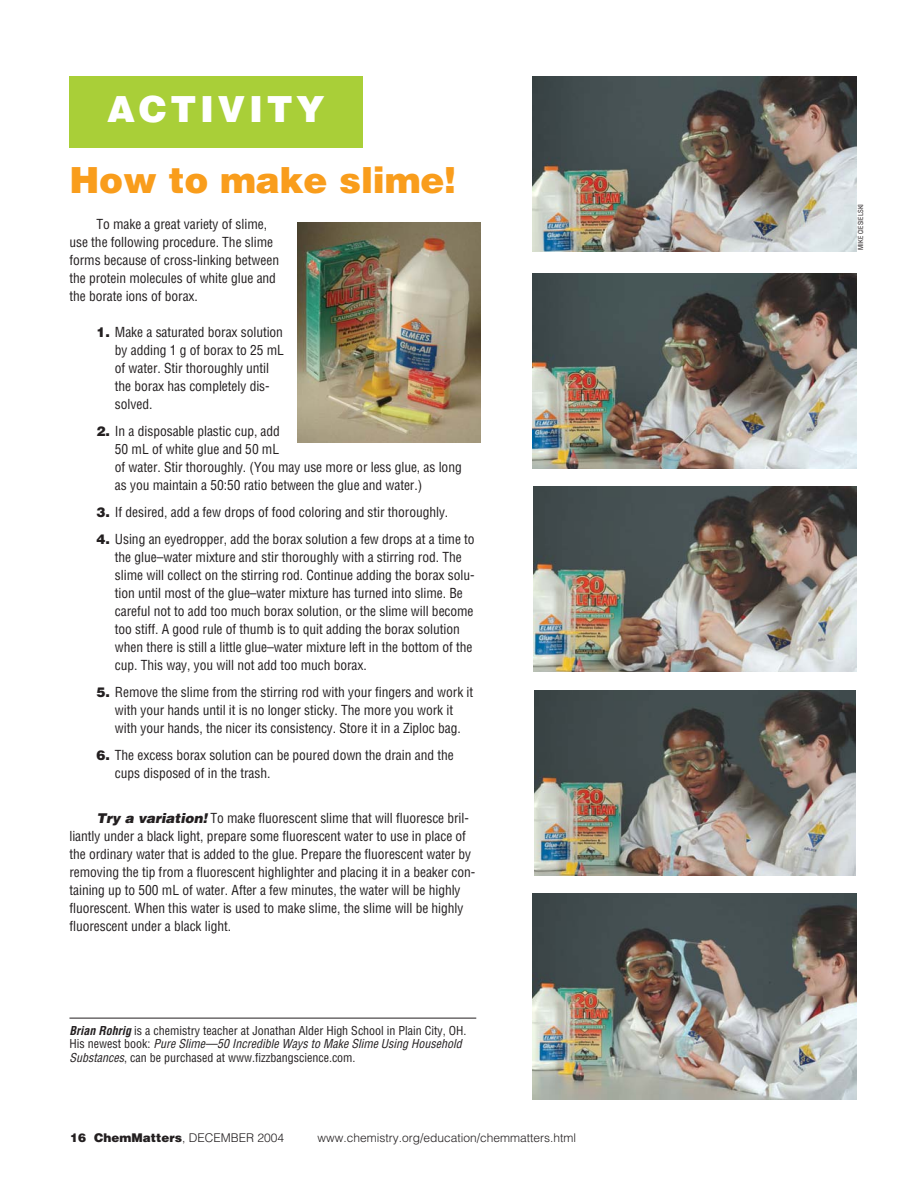
<style>
.page{position:relative;width:918px;height:1188px;background:#fff}
.page>*{position:absolute;margin:0;border:0;box-sizing:border-box;transform-origin:0 0}
.t1{font:900 36px "Helvetica";letter-spacing:-.005em;color:#f99d1c}
.t2{font:900 36px "Helvetica";letter-spacing:.1em;color:#fff}
.t3{font:condensed 13.5px/18px "Helvetica";letter-spacing:-.005em;color:#231f20}
.t4{font:condensed 12px/13.5px "Helvetica";color:#231f20}
.t5{font:300 12px "Helvetica";color:#231f20}
.t6{font:900 12px "Helvetica";color:#231f20}
.t7{font:condensed 6.75px "Helvetica";color:#231f20}
.s1{font-weight:900;font-stretch:normal}
.s2{font-weight:900;font-style:italic;font-stretch:normal}
.s3{font-weight:700;font-style:italic}
.s4{font-style:italic}
.s5{font-weight:300}
</style>
<div class="page">
<img style="left:69px;top:76px;width:788px;height:1024px">
<h1 class="t2" style="left:107px;top:96px;width:219px">ACTIVITY</h1>
<h1 class="t1" style="left:69px;top:168px;width:388px">How to make slime!</h1>
<p class="t3" style="left:69px;top:217px;width:211px;text-indent:27px">To make a great variety of slime, use the following procedure. The slime forms because of cross-linking between the protein molecules of white glue and the borate ions of borax.</p>
<p class="t3" style="left:115px;top:325px;width:170px;text-indent:-18px"><span class="s1">1.</span> Make a saturated borax solution by adding 1 g of borax to 25 mL of water. Stir thoroughly until the borax has completely dis&shy;solved.</p>
<p class="t3" style="left:115px;top:424px;width:348px;text-indent:-18px"><span class="s1">2.</span> In a disposable plastic cup, add<br>50 mL of white glue and 50 mL<br>of water. Stir thoroughly. (You may use more or less glue, as long as you maintain a 50:50 ratio between the glue and water.)</p>
<p class="t3" style="left:96px;top:505px;width:353px"><span class="s1">3.</span> If desired, add a few drops of food coloring and stir thoroughly.</p>
<p class="t3" style="left:115px;top:532px;width:361px;text-indent:-18px"><span class="s1">4.</span> Using an eyedropper, add the borax solution a few drops at a time to the glue–water mixture and stir thoroughly with a stirring rod. The slime will collect on the stirring rod. Continue adding the borax solu&shy;tion until most of the glue–water mixture has turned into slime. Be careful not to add too much borax solution, or the slime will become too stiff. A good rule of thumb is to quit adding the borax solution when there is still a little glue–water mixture left in the bottom of the cup. This way, you will not add too much borax.</p>
<p class="t3" style="left:96px;top:685px;width:378px;text-align:center"><span class="s1">5.</span> Remove the slime from the stirring rod with your fingers and work it with your hands until it is no longer sticky. The more you work it<br>with your hands, the nicer its consistency. Store it in a Ziploc bag.</p>
<p class="t3" style="left:115px;top:748px;width:340px;text-indent:-18px"><span class="s1">6.</span> The excess borax solution can be poured down the drain and the cups disposed of in the trash.</p>
<p class="t3" style="left:69px;top:811px;width:407px;text-indent:27px"><span class="s2">Try a variation!</span> To make fluorescent slime that will fluoresce bril&shy;liantly under a black light, prepare some fluorescent water to use in place of the ordinary water that is added to the glue. Prepare the fluorescent water by removing the tip from a fluorescent highlighter and placing it in a beaker con&shy;taining up to 500 mL of water. After a few minutes, the water will be highly fluorescent. When this water is used to make slime, the slime will be highly fluorescent under a black light.</p>
<p class="t4" style="left:69px;top:1025px;width:399px"><span class="s3">Brian Rohrig</span> is a chemistry teacher at Jonathan Alder High School in Plain City, OH.<br>His newest book: <span class="s4">Pure Slime—50 Incredible Ways to Make Slime Using Household<br>Substances</span>, can be purchased at www.fizzbangscience.com.</p>
<p class="t6" style="left:70px;top:1133px;width:215px">16 ChemMatters<span class="s5">, DECEMBER 2004</span></p>
<p class="t5" style="left:317px;top:1134px;width:260px">www.chemistry.org/education/chemmatters.html</p>
<p class="t7" style="left:858px;top:250px;width:48px;rotate:-90deg">MIKE CIESIELSKI</p>
</div>
